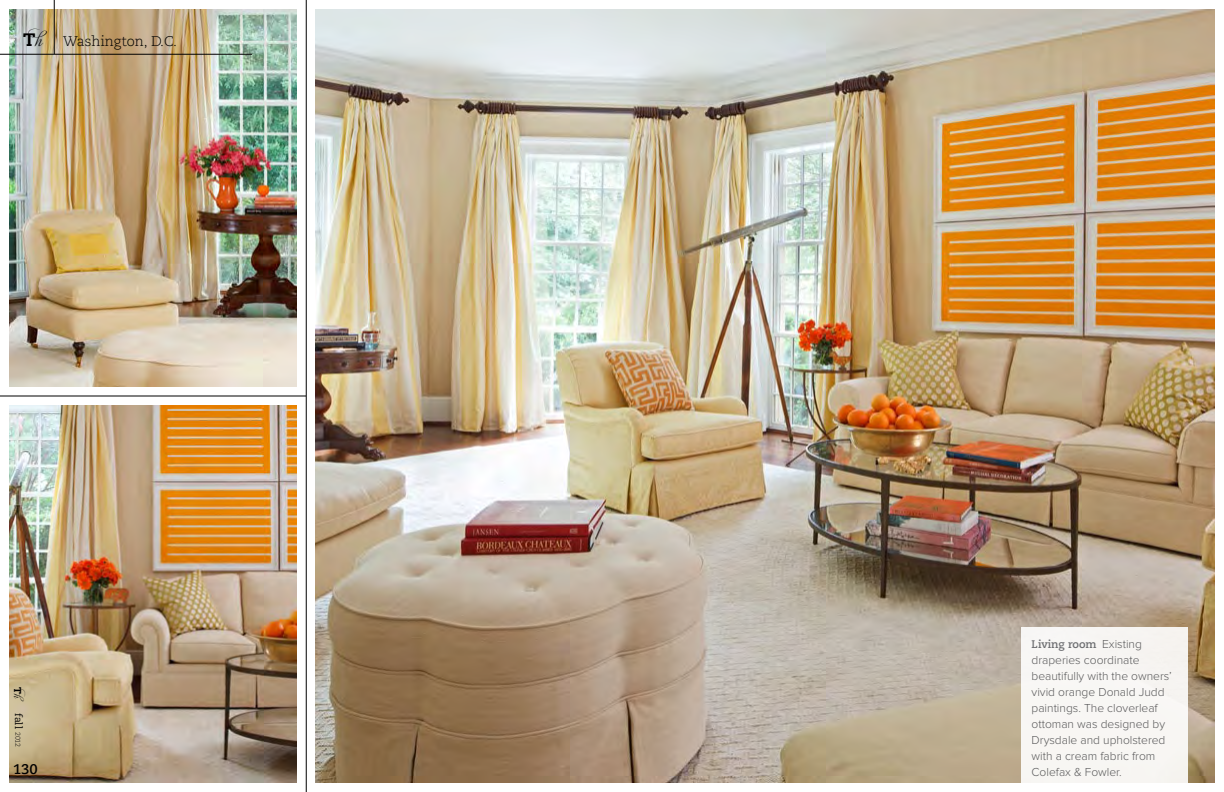
<style>
.page{position:relative;width:1224px;height:792px;background:#fff}
.page>*{position:absolute;margin:0;border:0;box-sizing:border-box;transform-origin:0 0}
.t1{font:300 14px "Caecilia LT Std";color:#000}
.t2{font:700 14px "Caecilia LT Std";color:#000}
.t3{font:300 12px/16px "Proxima Nova";color:#5a5a5b}
.t4{font:700 11px "Caecilia LT Std";color:#6d6e71}
.t5{font:10px "Caecilia LT Std";color:#000}
.s1{font-weight:800;font-size:18px}
.s2{font-family:"Adios Script Pro";font-weight:400;font-size:22px}
.s3{font-weight:800}
.s4{font-family:"Adios Script Pro";font-size:14px}
.s5{font-weight:300;font-size:7px}
.s6{font-family:"Proxima Nova";font-weight:300;font-size:12px;color:#5a5a5b}
</style>
<div class="page">
<img style="left:316px;top:9px;width:899px;height:774px">
<img style="left:9px;top:9px;width:288px;height:378px">
<img style="left:9px;top:405px;width:288px;height:378px">
<div style="left:1021px;top:628px;width:167px;height:164px;background:#f8f6f3"></div>
<hr style="left:54px;top:0;width:1px;height:54px;background:#000">
<hr style="left:0;top:54px;width:252px;height:1px;background:#000">
<hr style="left:306px;top:0;width:1px;height:792px;background:#000">
<hr style="left:0;top:396px;width:306px;height:1px;background:#000">
<p class="t1" style="left:23px;top:34px;width:155px"><span class="s1">T</span><span class="s2">h</span> Washington, D.C.</p>
<p class="t5" style="left:24px;top:687px;width:62px;rotate:90deg"><span class="s3">T</span><span class="s4">h</span> fall <span class="s5">2012</span></p>
<p class="t2" style="left:13px;top:761px;width:26px">130</p>
<p class="t4" style="left:1032px;top:638px;width:112px">Living room <span class="s6">Existing</span></p>
<p class="t3" style="left:1032px;top:653px;width:142px">draperies coordinate beautifully with the owners’ vivid orange Donald Judd paintings. The cloverleaf ottoman was designed by<br>Drysdale and upholstered with a cream fabric from<br>Colefax &amp; Fowler.</p>
</div>
